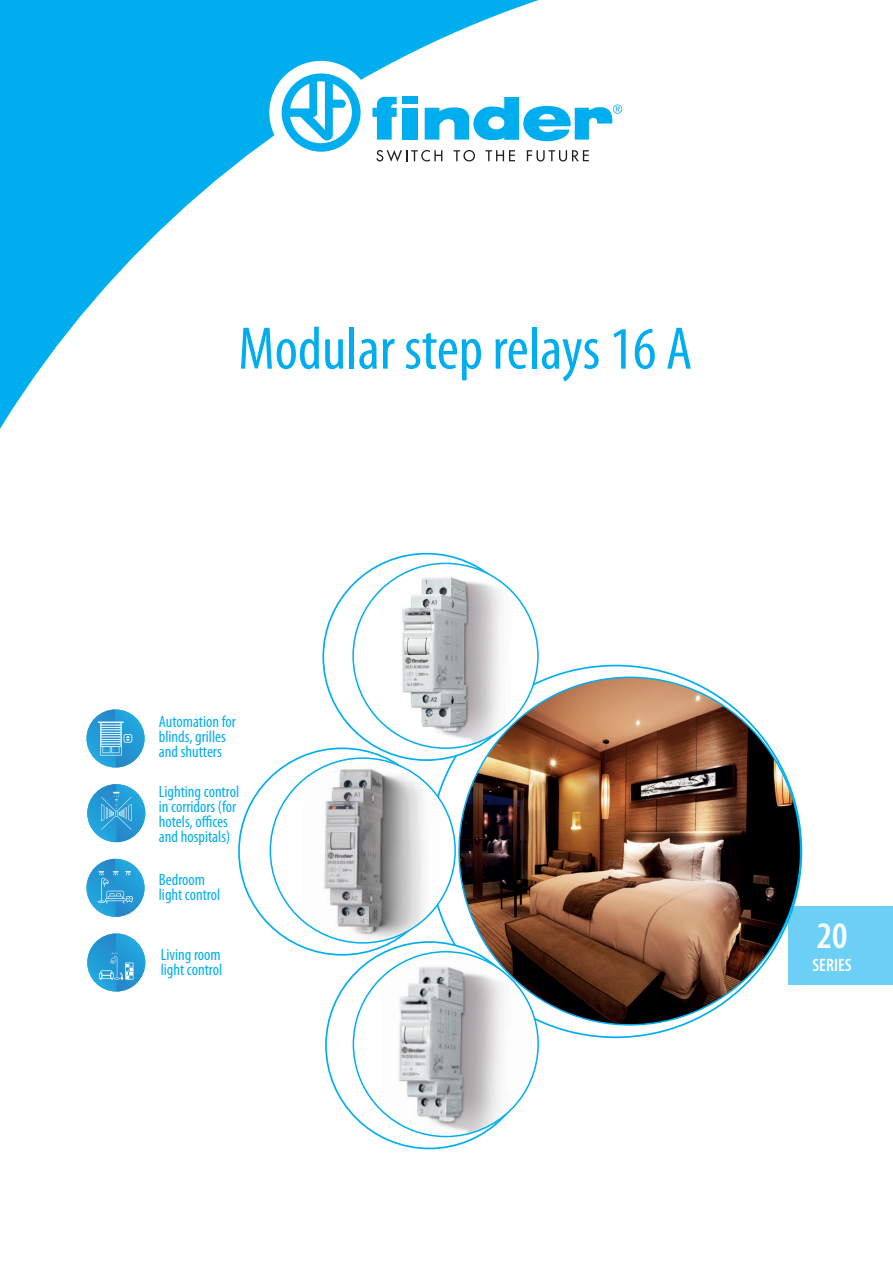
<style>
.page{position:relative;width:893px;height:1263px;background:#fff}
.page>*{position:absolute;margin:0;border:0;box-sizing:border-box;transform-origin:0 0}
.t1{font:condensed 60.6px "Myriad Pro";color:#00aeef}
.t2{font:600 condensed 37.5px "Myriad Pro";color:#fff}
.t3{font:600 condensed 18px "Myriad Pro";color:#fff}
.t4{font:condensed 16.5px/15px "Myriad Pro";color:#00aeef}
</style>
<div class="page">
<div style="left:788px;top:906px;width:105px;height:78px;background:#6bcff6"></div>
<svg style="left:0;top:0;width:551px;height:429px"></svg>
<div style="left:269px;top:61px;width:104px;height:103px;background:#fff;border-radius:50%"></div>
<svg style="left:282px;top:73px;width:79px;height:79px"></svg>
<svg style="left:425px;top:97px;width:197px;height:44px"></svg>
<svg style="left:372px;top:97px;width:25px;height:43px"></svg>
<div style="left:403px;top:108px;width:15px;height:32px;background:#00aeef"></div>
<div style="left:403px;top:97px;width:15px;height:7px;background:#00aeef"></div>
<svg style="left:376px;top:150px;width:66px;height:12px"></svg>
<svg style="left:454px;top:150px;width:21px;height:12px"></svg>
<svg style="left:485px;top:150px;width:30px;height:11px"></svg>
<svg style="left:527px;top:150px;width:62px;height:12px"></svg>
<img style="left:387px;top:568px;width:150px;height:180px">
<img style="left:301px;top:758px;width:140px;height:185px">
<img style="left:380px;top:957px;width:158px;height:179px">
<img style="left:459px;top:678px;width:342px;height:347px">
<img style="left:87px;top:709px;width:58px;height:58px">
<svg style="left:98px;top:721px;width:34px;height:34px"></svg>
<img style="left:87px;top:933px;width:58px;height:58px">
<svg style="left:99px;top:952px;width:34px;height:28px"></svg>
<img style="left:87px;top:784px;width:58px;height:58px">
<svg style="left:101px;top:792px;width:31px;height:38px"></svg>
<img style="left:87px;top:859px;width:58px;height:58px">
<svg style="left:98px;top:871px;width:35px;height:32px"></svg>
<h1 class="t1" style="left:238px;top:312px;width:455px">Modular step relays 16 A</h1>
<p class="t4" style="left:159px;top:714px;width:79px">Automation for blinds, grilles and shutters</p>
<p class="t4" style="left:159px;top:784px;width:82px">Lighting control in corridors (for hotels, offices and hospitals)</p>
<p class="t4" style="left:159px;top:871px;width:63px">Bedroom light control</p>
<p class="t4" style="left:161px;top:947px;width:63px">Living room light control</p>
<h2 class="t2" style="left:817px;top:915px;width:32px">20</h2>
<p class="t3" style="left:812px;top:955px;width:41px">SЕRIES</p>
</div>
